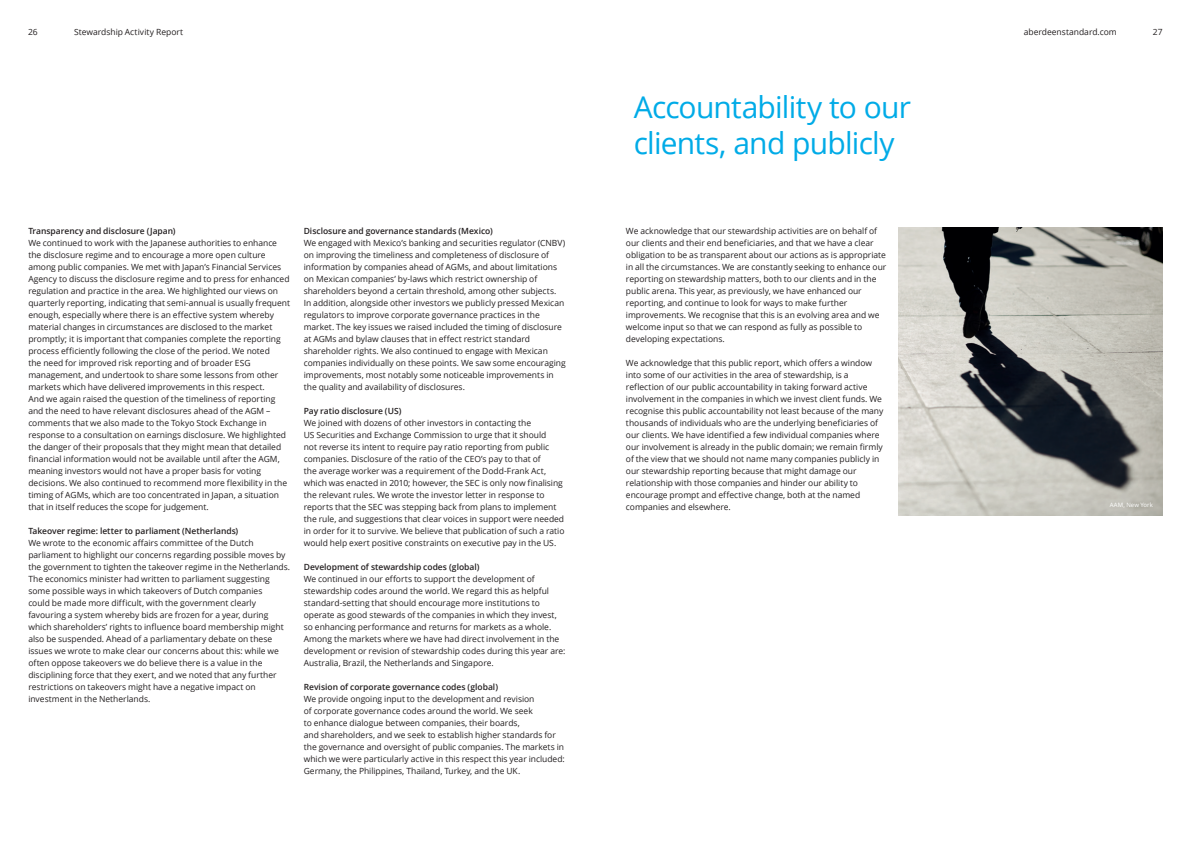
<style>
.page{position:relative;width:1191px;height:842px;background:#fff}
.page>*{position:absolute;margin:0;border:0;box-sizing:border-box;transform-origin:0 0}
.t1{font:30px/36px "Open Sans";letter-spacing:-.025em;color:#00abe7}
.t2{font:8.5px/12px "Open Sans";color:#231f20}
.t3{font:600 8.5px "Open Sans";color:#231f20}
.t4{font:6px "Open Sans";letter-spacing:.015em;color:#fff}
</style>
<div class="page">
<img style="left:899px;top:227px;width:263px;height:288px">
<p class="t2" style="left:28px;top:26px;width:11px">26</p>
<p class="t2" style="left:74px;top:26px;width:111px">Stewardship Activity Report</p>
<p class="t2" style="left:1023px;top:26px;width:94px">aberdeenstandard.com</p>
<p class="t2" style="left:1153px;top:26px;width:11px">27</p>
<p class="t3" style="left:28px;top:225px;width:149px">Transparency and disclosure (Japan)</p>
<p class="t2" style="left:28px;top:237px;width:263px">We continued to work with the Japanese authorities to enhance the disclosure regime and to encourage a more open culture among public companies. We met with Japan’s Financial Services Agency to discuss the disclosure regime and to press for enhanced regulation and practice in the area. We highlighted our views on quarterly reporting, indicating that semi-annual is usually frequent enough, especially where there is an effective system whereby material changes in circumstances are disclosed to the market promptly; it is important that companies complete the reporting process efficiently following the close of the period. We noted<br>the need for improved risk reporting and of broader ESG management, and undertook to share some lessons from other markets which have delivered improvements in this respect.<br>And we again raised the question of the timeliness of reporting and the need to have relevant disclosures ahead of the AGM – comments that we also made to the Tokyo Stock Exchange in response to a consultation on earnings disclosure. We highlighted the danger of their proposals that they might mean that detailed financial information would not be available until after the AGM, meaning investors would not have a proper basis for voting decisions. We also continued to recommend more flexibility in the timing of AGMs, which are too concentrated in Japan, a situation that in itself reduces the scope for judgement.</p>
<p class="t3" style="left:28px;top:525px;width:211px">Takeover regime: letter to parliament (Netherlands)</p>
<p class="t2" style="left:28px;top:537px;width:263px">We wrote to the economic affairs committee of the Dutch parliament to highlight our concerns regarding possible moves by the government to tighten the takeover regime in the Netherlands.<br>The economics minister had written to parliament suggesting some possible ways in which takeovers of Dutch companies<br>could be made more difficult, with the government clearly favouring a system whereby bids are frozen for a year, during which shareholders’ rights to influence board membership might also be suspended. Ahead of a parliamentary debate on these issues we wrote to make clear our concerns about this: while we often oppose takeovers we do believe there is a value in the disciplining force that they exert, and we noted that any further restrictions on takeovers might have a negative impact on investment in the Netherlands.</p>
<p class="t3" style="left:304px;top:225px;width:190px">Disclosure and governance standards (Mexico)</p>
<p class="t2" style="left:304px;top:237px;width:263px">We engaged with Mexico’s banking and securities regulator (CNBV) on improving the timeliness and completeness of disclosure of information by companies ahead of AGMs, and about limitations on Mexican companies’ by-laws which restrict ownership of shareholders beyond a certain threshold, among other subjects.<br>In addition, alongside other investors we publicly pressed Mexican regulators to improve corporate governance practices in the market. The key issues we raised included the timing of disclosure at AGMs and bylaw clauses that in effect restrict standard shareholder rights. We also continued to engage with Mexican companies individually on these points. We saw some encouraging improvements, most notably some noticeable improvements in the quality and availability of disclosures.</p>
<p class="t3" style="left:304px;top:405px;width:99px">Pay ratio disclosure (US)</p>
<p class="t2" style="left:304px;top:417px;width:262px">We joined with dozens of other investors in contacting the<br>US Securities and Exchange Commission to urge that it should<br>not reverse its intent to require pay ratio reporting from public companies. Disclosure of the ratio of the CEO’s pay to that of<br>the average worker was a requirement of the Dodd-Frank Act, which was enacted in 2010; however, the SEC is only now finalising the relevant rules. We wrote the investor letter in response to reports that the SEC was stepping back from plans to implement the rule, and suggestions that clear voices in support were needed in order for it to survive. We believe that publication of such a ratio would help exert positive constraints on executive pay in the US.</p>
<p class="t3" style="left:304px;top:561px;width:177px">Development of stewardship codes (global)</p>
<p class="t2" style="left:304px;top:573px;width:263px">We continued in our efforts to support the development of stewardship codes around the world. We regard this as helpful standard-setting that should encourage more institutions to operate as good stewards of the companies in which they invest, so enhancing performance and returns for markets as a whole.<br>Among the markets where we have had direct involvement in the development or revision of stewardship codes during this year are:<br>Australia, Brazil, the Netherlands and Singapore.</p>
<p class="t3" style="left:304px;top:681px;width:196px">Revision of corporate governance codes (global)</p>
<p class="t2" style="left:304px;top:693px;width:262px">We provide ongoing input to the development and revision<br>of corporate governance codes around the world. We seek<br>to enhance dialogue between companies, their boards,<br>and shareholders, and we seek to establish higher standards for the governance and oversight of public companies. The markets in which we were particularly active in this respect this year included:<br>Germany, the Philippines, Thailand, Turkey, and the UK.</p>
<h1 class="t1" style="left:634px;top:88px;width:279px">Accountability to our clients, and publicly</h1>
<p class="t2" style="left:626px;top:225px;width:262px">We acknowledge that our stewardship activities are on behalf of our clients and their end beneficiaries, and that we have a clear obligation to be as transparent about our actions as is appropriate in all the circumstances. We are constantly seeking to enhance our reporting on stewardship matters, both to our clients and in the public arena. This year, as previously, we have enhanced our reporting, and continue to look for ways to make further improvements. We recognise that this is an evolving area and we welcome input so that we can respond as fully as possible to developing expectations.</p>
<p class="t2" style="left:626px;top:357px;width:259px">We acknowledge that this public report, which offers a window into some of our activities in the area of stewardship, is a reflection of our public accountability in taking forward active involvement in the companies in which we invest client funds. We recognise this public accountability not least because of the many thousands of individuals who are the underlying beneficiaries of our clients. We have identified a few individual companies where our involvement is already in the public domain; we remain firmly of the view that we should not name many companies publicly in our stewardship reporting because that might damage our relationship with those companies and hinder our ability to encourage prompt and effective change, both at the named companies and elsewhere.</p>
<p class="t4" style="left:1109px;top:500px;width:45px">AAM, New York</p>
</div>
